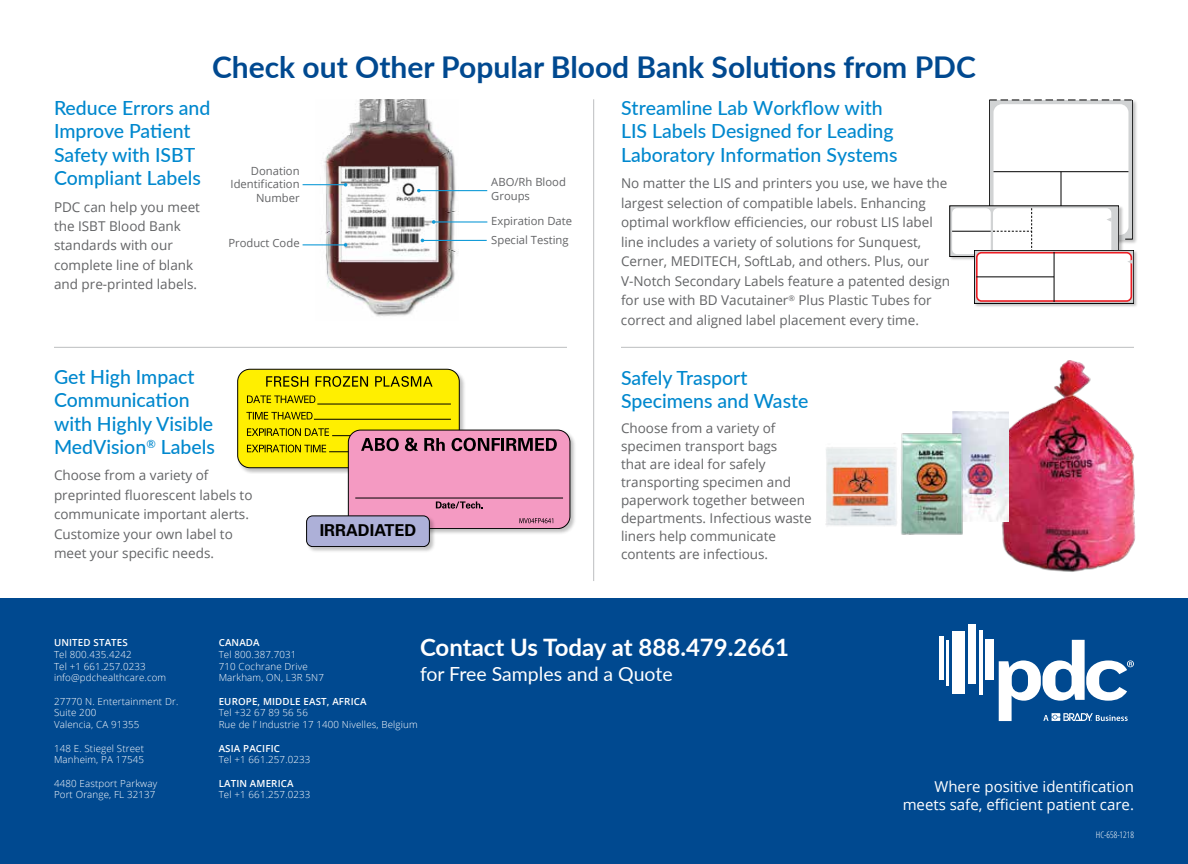
<style>
.page{position:relative;width:1188px;height:864px;background:#fff}
.page>*{position:absolute;margin:0;border:0;box-sizing:border-box;transform-origin:0 0}
.t1{font:700 30px "Lato";color:#004990}
.t2{font:700 24px "Lato";color:#fff}
.t3{font:500 19.5px/23.4px "Lato";color:#0088ce}
.t4{font:19.5px "Lato";color:#fff}
.t5{font:700 16.35px "Univers";color:#000}
.t6{font:15px/18px "Open Sans";color:#fff;text-align:right}
.t7{font:13.5px/19.5px "Open Sans";color:#636466}
.t8{font:11.25px/13.5px "Open Sans";color:#636466}
.t9{font:300 9.75px/11.7px "Open Sans";letter-spacing:.015em;color:#fff}
.t10{font:600 9.75px "Open Sans";letter-spacing:.015em;color:#fff}
.t11{font:300 condensed 9px "Open Sans";color:#fff}
</style>
<div class="page">
<div style="left:0;top:599px;width:1188px;height:265px;background:#004990"></div>
<div style="left:939px;top:637px;width:5px;height:43px;background:#fff"></div>
<hr style="left:946px;top:640px;width:2px;height:46px;background:#fff">
<div style="left:952px;top:631px;width:13px;height:63px;background:#fff"></div>
<div style="left:968px;top:625px;width:7px;height:59px;background:#fff"></div>
<hr style="left:980px;top:630px;width:3px;height:64px;background:#fff">
<div style="left:985px;top:640px;width:9px;height:40px;background:#fff"></div>
<svg style="left:999px;top:640px;width:135px;height:81px"></svg>
<div style="left:237px;top:368px;width:229px;height:106px;background:#000;opacity:.25"></div>
<div style="left:238px;top:369px;width:221px;height:99px;background:#ffef00;border-radius:12px"></div>
<div style="left:237px;top:369px;width:223px;height:99px;border:1px solid #000;border-radius:12px"></div>
<svg style="left:266px;top:376px;width:42px;height:11px"></svg>
<svg style="left:316px;top:376px;width:52px;height:11px"></svg>
<svg style="left:375px;top:376px;width:58px;height:11px"></svg>
<svg style="left:247px;top:396px;width:68px;height:7px"></svg>
<svg style="left:246px;top:412px;width:67px;height:7px"></svg>
<svg style="left:247px;top:428px;width:82px;height:8px"></svg>
<svg style="left:247px;top:445px;width:79px;height:7px"></svg>
<hr style="left:317px;top:404px;width:134px;height:1px;background:#000">
<hr style="left:314px;top:419px;width:137px;height:1px;background:#000">
<hr style="left:332px;top:435px;width:119px;height:1px;background:#000">
<hr style="left:329px;top:451px;width:122px;height:1px;background:#000">
<div style="left:348px;top:429px;width:229px;height:106px;background:#000;opacity:.25"></div>
<div style="left:348px;top:430px;width:222px;height:99px;background:#f49ac2;border-radius:12px"></div>
<div style="left:348px;top:430px;width:222px;height:99px;border:1px solid #000;border-radius:12px"></div>
<svg style="left:519px;top:518px;width:34px;height:5px"></svg>
<svg style="left:361px;top:438px;width:38px;height:13px"></svg>
<svg style="left:405px;top:438px;width:13px;height:13px"></svg>
<svg style="left:424px;top:438px;width:21px;height:13px"></svg>
<svg style="left:452px;top:438px;width:105px;height:13px"></svg>
<svg style="left:436px;top:501px;width:47px;height:8px"></svg>
<hr style="left:355px;top:498px;width:208px;height:1px;background:#000">
<div style="left:306px;top:515px;width:130px;height:38px;background:#000;opacity:.25"></div>
<div style="left:307px;top:516px;width:122px;height:31px;background:#adb0d8;border-radius:6px"></div>
<div style="left:306px;top:516px;width:124px;height:31px;border:1px solid #000;border-radius:6px"></div>
<hr style="left:593px;top:99px;width:1px;height:482px;background:#bcbec0">
<img style="left:316px;top:99px;width:143px;height:218px">
<hr style="left:303px;top:184px;width:43px;height:1px;background:#149cd8">
<hr style="left:419px;top:190px;width:68px;height:1px;background:#149cd8">
<hr style="left:434px;top:221px;width:53px;height:2px;background:#149cd8">
<svg style="left:432px;top:220px;width:4px;height:4px"></svg>
<hr style="left:422px;top:240px;width:65px;height:1px;background:#149cd8">
<hr style="left:303px;top:244px;width:43px;height:1px;background:#149cd8">
<hr style="left:621px;top:347px;width:513px;height:1px;background:#bcbec0">
<div style="left:989px;top:100px;width:149px;height:145px;background:#000;opacity:.25"></div>
<svg style="left:990px;top:101px;width:142px;height:107px"></svg>
<hr style="left:989px;top:100px;width:1px;height:139px;background:#000">
<hr style="left:1132px;top:100px;width:1px;height:139px;background:#000">
<svg style="left:989px;top:100px;width:144px;height:1px"></svg>
<div style="left:994px;top:104px;width:134px;height:131px;background:#fff;border-radius:8px"></div>
<hr style="left:994px;top:171px;width:135px;height:1px;background:#000">
<hr style="left:1061px;top:172px;width:1px;height:63px;background:#000">
<hr style="left:952px;top:231px;width:39px;height:1px;background:#000">
<svg style="left:989px;top:208px;width:144px;height:42px"></svg>
<div style="left:974px;top:250px;width:165px;height:58px;background:#000;opacity:.25"></div>
<div style="left:974px;top:250px;width:160px;height:54px;border:1px solid #000"></div>
<div style="left:977px;top:253px;width:154px;height:48px;background:#fff;border-radius:5px"></div>
<div style="left:976px;top:252px;width:156px;height:50px;border:2px solid #ed1d24;border-radius:5px"></div>
<hr style="left:1054px;top:252px;width:1px;height:50px;background:#000">
<hr style="left:976px;top:277px;width:78px;height:1px;background:#000">
<svg style="left:1128px;top:260px;width:5px;height:4px"></svg>
<hr style="left:54px;top:347px;width:513px;height:1px;background:#bcbec0">
<img style="left:1001px;top:361px;width:135px;height:211px">
<img style="left:953px;top:411px;width:55px;height:110px">
<img style="left:901px;top:428px;width:67px;height:107px">
<img style="left:826px;top:443px;width:84px;height:92px">
<h1 class="t1" style="left:212px;top:45px;width:765px">Check out Other Popular Blood Bank Solutions from PDC</h1>
<h3 class="t3" style="left:54px;top:95px;width:158px">Reduce Errors and<br>Improve Patient<br>Safety with ISBT<br>Compliant Labels</h3>
<p class="t7" style="left:54px;top:197px;width:148px">PDC can help you meet the ISBT Blood Bank standards with our complete line of blank and pre-printed labels.</p>
<p class="t8" style="left:231px;top:163px;width:71px;text-align:right">Donation<br>Identif ication<br>Number</p>
<p class="t8" style="left:228px;top:236px;width:73px">Product Code</p>
<h3 class="t3" style="left:54px;top:364px;width:162px">Get High Impact<br>Communication with Highly Visible<br>MedVision<sup>®</sup> Labels</h3>
<p class="t7" style="left:54px;top:465px;width:200px">Choose from a variety of preprinted fluorescent labels to communicate important alerts.<br>Customize your own label to meet your specific needs.</p>
<p class="t5" style="left:320px;top:521px;width:98px">IRRADIATED</p>
<p class="t8" style="left:491px;top:175px;width:76px">ABO/Rh Blood<br>Groups</p>
<p class="t8" style="left:491px;top:212px;width:82px;line-height:18.1px">Expiration Date<br>Special Testing</p>
<h3 class="t3" style="left:621px;top:95px;width:278px">Streamline Lab Workflow with<br>LIS Labels Designed for Leading<br>Laboratory Information Systems</h3>
<p class="t7" style="left:621px;top:173px;width:331px">No matter the LIS and printers you use, we have the largest selection of compatible labels. Enhancing optimal workflow efficiencies, our robust LIS label line includes a variety of solutions for Sunquest, Cerner, MEDITECH, SoftLab, and others. Plus, our V-Notch Secondary Labels feature a patented design for use with BD Vacutainer<sup>®</sup> Plus Plastic Tubes for correct and aligned label placement every time.</p>
<h3 class="t3" style="left:621px;top:365px;width:189px">Safely Trasport<br>Specimens and Waste</h3>
<p class="t7" style="left:621px;top:418px;width:192px;line-height:18px">Choose from a variety of specimen transport bags<br>that are ideal for safely transporting specimen and paperwork together between departments. Infectious waste liners help communicate contents are infectious.</p>
<p class="t10" style="left:54px;top:636px;width:75px">UNITED STATES</p>
<p class="t9" style="left:54px;top:648px;width:114px">Tel 800.435.4242<br>Tel +1 661.257.0233 info@pdchealthcare.com</p>
<p class="t9" style="left:54px;top:695px;width:126px">27770 N. Entertainment Dr.<br>Suite 200<br>Valencia, CA 91355</p>
<p class="t9" style="left:54px;top:742px;width:92px">148 E. Stiegel Street<br>Manheim, PA 17545</p>
<p class="t9" style="left:54px;top:777px;width:105px">4480 Eastport Parkway<br>Port Orange, FL 32137</p>
<h2 class="t2" style="left:420px;top:629px;width:371px">Contact Us Today at 888.479.2661</h2>
<h3 class="t4" style="left:420px;top:660px;width:254px">for Free Samples and a Quote</h3>
<p class="t10" style="left:219px;top:636px;width:43px">CANADA</p>
<p class="t9" style="left:219px;top:648px;width:107px">Tel 800.387.7031<br>710 Cochrane Drive<br>Markham, ON, L3R 5N7</p>
<p class="t10" style="left:219px;top:694px;width:149px">EUROPE, MIDDLE EAST, AFRICA</p>
<p class="t9" style="left:219px;top:707px;width:200px">Tel +32 67 89 56 56<br>Rue de l’ Industrie 17 1400 Nivelles, Belgium</p>
<p class="t10" style="left:219px;top:741px;width:63px">ASIA PACIFIC</p>
<p class="t9" style="left:219px;top:754px;width:93px">Tel +1 661.257.0233</p>
<p class="t10" style="left:219px;top:776px;width:76px">LATIN AMERICA</p>
<p class="t9" style="left:219px;top:789px;width:93px">Tel +1 661.257.0233</p>
<p class="t6" style="left:903px;top:777px;width:233px">Where positive identification meets safe, efficient patient care.</p>
<p class="t11" style="left:1096px;top:829px;width:40px">HC-658-1218</p>
</div>
